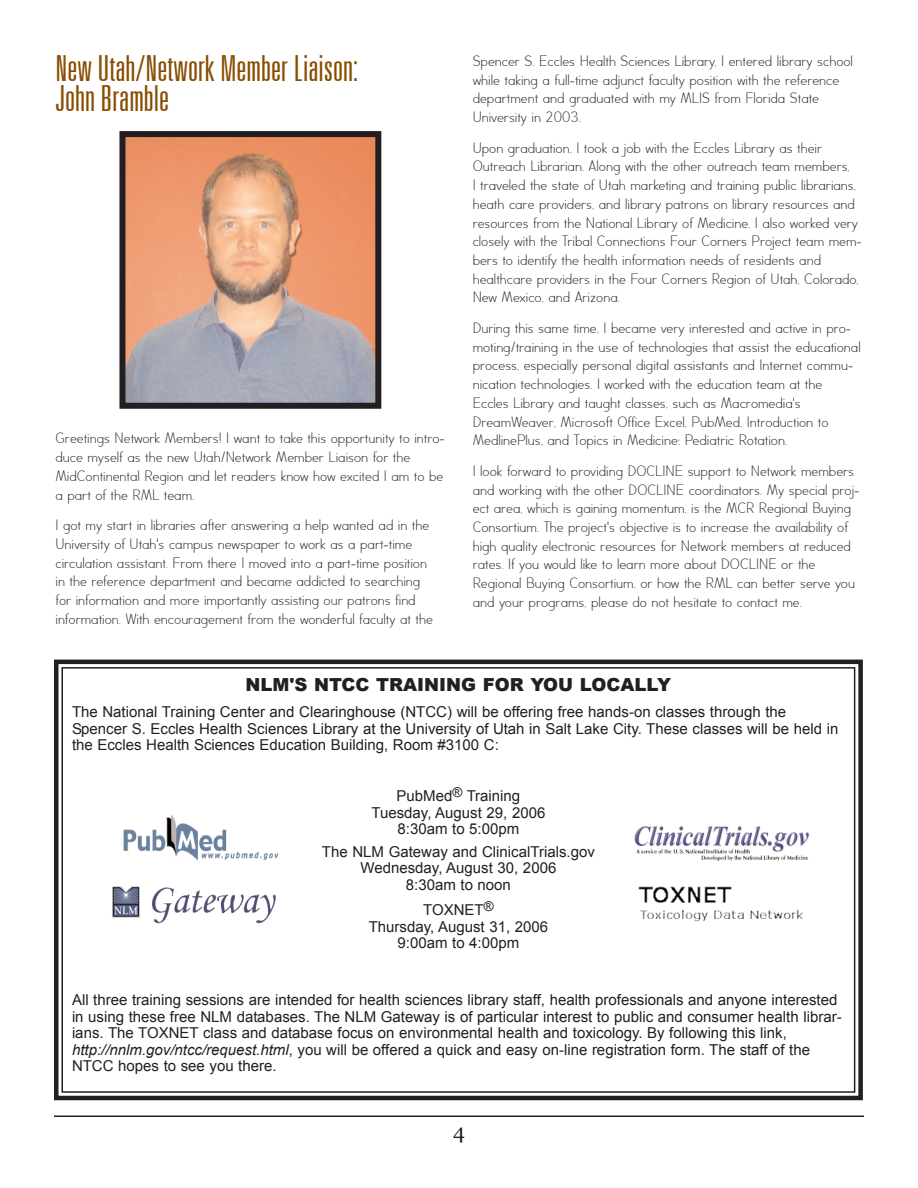
<style>
.page{position:relative;width:918px;height:1188px;background:#fff}
.page>*{position:absolute;margin:0;border:0;box-sizing:border-box;transform-origin:0 0}
.t1{font:300 ultra-condensed 36px/30px "Univers LT";color:#884d00}
.t2{font:21px "Georgia";color:#231f20}
.t3{font:900 18px "Arial";color:#231f20}
.t4{font:15px/18.8px "Backtalk Sans BTN Lt";color:#231f20}
.t5{font:15px/16.5px "Arial";color:#231f20;text-align:center}
.s1{font-style:italic}
</style>
<div class="page">
<hr style="left:54px;top:1116px;width:810px;height:1px;background:#231f20">
<img style="left:126px;top:138px;width:248px;height:264px">
<div style="left:119px;top:131px;width:262px;height:278px;border:6px solid #231f20"></div>
<div style="left:54px;top:660px;width:809px;height:440px;border:4px solid #231f20"></div>
<div style="left:62px;top:667px;width:793px;height:426px;border:2px solid #231f20"></div>
<div style="left:64px;top:767px;width:789px;height:215px;background:#fff"></div>
<img style="left:123px;top:816px;width:156px;height:45px">
<img style="left:112px;top:886px;width:164px;height:38px">
<img style="left:634px;top:826px;width:175px;height:36px">
<img style="left:638px;top:886px;width:165px;height:36px">
<h1 class="t1" style="left:56px;top:52px;width:304px">New Utah/Network Member Liaison:<br>John Bramble</h1>
<p class="t4" style="left:56px;top:430px;width:391px">Greetings Network Members! I want to take this opportunity to intro&shy;duce myself as the new Utah/Network Member Liaison for the MidContinental Region and let readers know how excited I am to be a part of the RML team.</p>
<p class="t4" style="left:56px;top:516px;width:379px">I got my start in libraries after answering a help wanted ad in the University of Utah's campus newspaper to work as a part-time circulation assistant. From there I moved into a part-time position in the reference department and became addicted to searching for information and more importantly assisting our patrons find information. With encouragement from the wonderful faculty at the</p>
<p class="t4" style="left:473px;top:52px;width:382px">Spencer S. Eccles Health Sciences Library, I entered library school while taking a full-time adjunct faculty position with the reference department and graduated with my MLIS from Florida State University in 2003.</p>
<p class="t4" style="left:473px;top:139px;width:391px">Upon graduation, I took a job with the Eccles Library as their Outreach Librarian. Along with the other outreach team members,<br>I traveled the state of Utah marketing and training public librarians, heath care providers, and library patrons on library resources and resources from the National Library of Medicine. I also worked very closely with the Tribal Connections Four Corners Project team mem&shy;bers to identify the health information needs of residents and healthcare providers in the Four Corners Region of Utah, Colorado, New Mexico, and Arizona.</p>
<p class="t4" style="left:473px;top:319px;width:390px">During this same time, I became very interested and active in pro&shy;moting/training in the use of technologies that assist the educational process, especially personal digital assistants and Internet commu&shy;nication technologies. I worked with the education team at the Eccles Library and taught classes, such as Macromedia's DreamWeaver, Microsoft Office Excel, PubMed, Introduction to MedlinePlus, and Topics in Medicine: Pediatric Rotation.</p>
<p class="t4" style="left:473px;top:462px;width:388px">I look forward to providing DOCLINE support to Network members and working with the other DOCLINE coordinators. My special proj&shy;ect area, which is gaining momentum, is the MCR Regional Buying Consortium. The project's objective is to increase the availability of high quality electronic resources for Network members at reduced rates. If you would like to learn more about DOCLINE or the Regional Buying Consortium, or how the RML can better serve you and your programs, please do not hesitate to contact me.</p>
<p class="t3" style="left:246px;top:671px;width:427px">NLM'S NTCC TRAINING FOR YOU LOCALLY</p>
<p class="t5" style="left:72px;top:704px;width:768px;text-align:left">The National Training Center and Clearinghouse (NTCC) will be offering free hands-on classes through the<br>Spencer S. Eccles Health Sciences Library at the University of Utah in Salt Lake City. These classes will be held in the Eccles Health Sciences Education Building, Room #3100 C:</p>
<p class="t5" style="left:372px;top:788px;width:175px">PubMed<sup>®</sup> Training<br>Tuesday, August 29, 2006<br>8:30am to 5:00pm</p>
<p class="t5" style="left:322px;top:843px;width:274px">The NLM Gateway and ClinicalTrials.gov<br>Wednesday, August 30, 2006<br>8:30am to noon</p>
<p class="t5" style="left:369px;top:902px;width:181px">TOXNET<sup>®<br></sup>Thursday, August 31, 2006<br>9:00am to 4:00pm</p>
<p class="t5" style="left:72px;top:992px;width:771px;text-align:left">All three training sessions are intended for health sciences library staff, health professionals and anyone interested in using these free NLM databases. The NLM Gateway is of particular interest to public and consumer health librar&shy;ians. The TOXNET class and database focus on environmental health and toxicology. By following this link, <span class="s1">http://nnlm.gov/ntcc/request.html</span>, you will be offered a quick and easy on-line registration form. The staff of the NTCC hopes to see you there.</p>
<h2 class="t2" style="left:453px;top:1120px;width:13px">4</h2>
</div>
